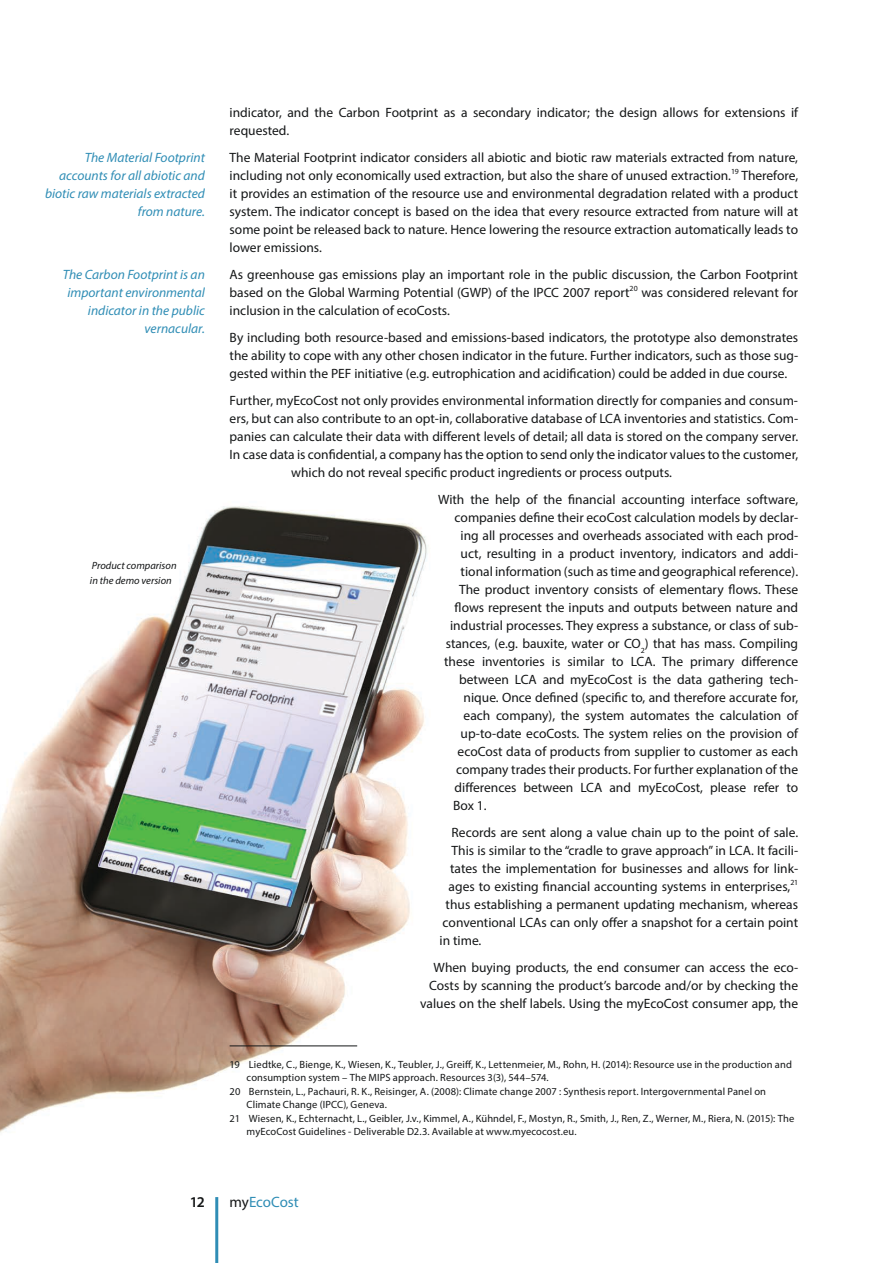
<style>
.page{position:relative;width:893px;height:1263px;background:#fff}
.page>*{position:absolute;margin:0;border:0;box-sizing:border-box;transform-origin:0 0}
.t1{font:15px "Myriad Pro";color:#2f8db5}
.t2{font:600 15px "Myriad Pro";color:#141617}
.t3{font:13.5px/18px "Myriad Pro";color:#141617;text-align:justify}
.t4{font:italic 13.5px/18px "Myriad Pro";color:#2f8db5;text-align:right}
.t5{font:10.5px "Myriad Pro";letter-spacing:.015em;color:#141617}
.t6{font:italic 10.5px/14.7px "Myriad Pro";color:#141617}
.s1{color:#141617}
</style>
<div class="page">
<img style="left:0;top:506px;width:427px;height:627px">
<hr style="left:215px;top:1197px;width:3px;height:66px;background:#2f8db5">
<hr style="left:230px;top:1045px;width:127px;height:1px;background:#141617">
<p class="t4" style="left:45px;top:148px;width:161px">The Material Footprint accounts for all abiotic and biotic raw materials extracted from nature.</p>
<p class="t4" style="left:63px;top:265px;width:144px">The Carbon Footprint is an important environmental indicator in the public vernacular.</p>
<p class="t6" style="left:90px;top:558px;width:88px">Product comparison in the demo version</p>
<p class="t3" style="left:230px;top:103px;width:570px">indicator, and the Carbon Footprint as a secondary indicator; the design allows for extensions if requested.</p>
<p class="t3" style="left:230px;top:148px;width:570px">The Material Footprint indicator considers all abiotic and biotic raw materials extracted from nature, including not only economically used extraction, but also the share of unused extraction.<sup>19</sup> Therefore, it provides an estimation of the resource use and environmental degradation related with a product system. The indicator concept is based on the idea that every resource extracted from nature will at some point be released back to nature. Hence lowering the resource extraction automatically leads to lower emissions.</p>
<p class="t3" style="left:230px;top:265px;width:570px">As greenhouse gas emissions play an important role in the public discussion, the Carbon Footprint based on the Global Warming Potential (GWP) of the IPCC 2007 report<sup>20</sup> was considered relevant for inclusion in the calculation of ecoCosts.</p>
<p class="t3" style="left:230px;top:328px;width:570px">By including both resource-based and emissions-based indicators, the prototype also demonstrates the ability to cope with any other chosen indicator in the future. Further indicators, such as those sug&shy;gested within the PEF initiative (e.g. eutrophication and acidification) could be added in due course.</p>
<p class="t3" style="left:230px;top:391px;width:570px">Further, myEcoCost not only provides environmental information directly for companies and consum-</p>
<p class="t3" style="left:230px;top:409px;width:570px">ers, but can also contribute to an opt-in, collaborative database of LCA inventories and statistics. Com-</p>
<p class="t3" style="left:230px;top:427px;width:570px">panies can calculate their data with different levels of detail; all data is stored on the company server.</p>
<p class="t3" style="left:230px;top:445px;width:570px">In case data is confidential, a company has the option to send only the indicator values to the customer,</p>
<p class="t3" style="left:291px;top:463px;width:382px">which do not reveal specific product ingredients or process outputs.</p>
<p class="t3" style="left:438px;top:490px;width:361px">With the help of the financial accounting interface software,</p>
<p class="t3" style="left:455px;top:508px;width:345px">companies define their ecoCost calculation models by declar-</p>
<p class="t3" style="left:461px;top:526px;width:339px">ing all processes and overheads associated with each prod-</p>
<p class="t3" style="left:461px;top:544px;width:339px">uct, resulting in a product inventory, indicators and addi-</p>
<p class="t3" style="left:461px;top:562px;width:339px">tional information (such as time and geographical reference).</p>
<p class="t3" style="left:459px;top:580px;width:341px">The product inventory consists of elementary flows. These</p>
<p class="t3" style="left:455px;top:598px;width:345px">flows represent the inputs and outputs between nature and</p>
<p class="t3" style="left:450px;top:616px;width:350px">industrial processes. They express a substance, or class of sub-</p>
<p class="t3" style="left:446px;top:634px;width:354px">stances, (e.g. bauxite, water or CO<sub>2</sub>) that has mass. Compiling</p>
<p class="t3" style="left:444px;top:652px;width:355px">these inventories is similar to LCA. The primary difference</p>
<p class="t3" style="left:459px;top:670px;width:341px">between LCA and myEcoCost is the data gathering tech-</p>
<p class="t3" style="left:464px;top:688px;width:336px">nique. Once defined (specific to, and therefore accurate for,</p>
<p class="t3" style="left:464px;top:706px;width:336px">each company), the system automates the calculation of</p>
<p class="t3" style="left:461px;top:724px;width:339px">up-to-date ecoCosts. The system relies on the provision of</p>
<p class="t3" style="left:458px;top:742px;width:342px">ecoCost data of products from supplier to customer as each</p>
<p class="t3" style="left:456px;top:760px;width:344px">company trades their products. For further explanation of the</p>
<p class="t3" style="left:455px;top:778px;width:345px">differences between LCA and myEcoCost, please refer to</p>
<p class="t3" style="left:453px;top:796px;width:35px">Box 1.</p>
<p class="t3" style="left:452px;top:823px;width:348px">Records are sent along a value chain up to the point of sale.</p>
<p class="t3" style="left:452px;top:841px;width:348px">This is similar to the “cradle to grave approach” in LCA. It facili-</p>
<p class="t3" style="left:450px;top:859px;width:350px">tates the implementation for businesses and allows for link-</p>
<p class="t3" style="left:449px;top:877px;width:351px">ages to existing financial accounting systems in enterprises,<sup>21</sup></p>
<p class="t3" style="left:446px;top:895px;width:354px">thus establishing a permanent updating mechanism, whereas</p>
<p class="t3" style="left:443px;top:913px;width:357px">conventional LCAs can only offer a snapshot for a certain point</p>
<p class="t3" style="left:440px;top:931px;width:43px">in time.</p>
<p class="t3" style="left:420px;top:958px;width:380px;text-align:right">When buying products, the end consumer can access the eco-<br>Costs by scanning the product’s barcode and/or by checking the values on the shelf labels. Using the myEcoCost consumer app, the</p>
<p class="t5" style="left:230px;top:1058px;width:564px">19 Liedtke, C., Bienge, K., Wiesen, K., Teubler, J., Greiff, K., Lettenmeier, M., Rohn, H. (2014): Resource use in the production and</p>
<p class="t5" style="left:247px;top:1071px;width:304px">consumption system – The MIPS approach. Resources 3(3), 544–574.</p>
<p class="t5" style="left:230px;top:1085px;width:538px">20 Bernstein, L., Pachauri, R. K., Reisinger, A. (2008): Climate change 2007 : Synthesis report. Intergovernmental Panel on</p>
<p class="t5" style="left:247px;top:1098px;width:142px">Climate Change (IPCC), Geneva.</p>
<p class="t5" style="left:230px;top:1112px;width:566px">21 Wiesen, K., Echternacht, L., Geibler, J.v., Kimmel, A., Kühndel, F., Mostyn, R., Smith, J., Ren, Z., Werner, M., Riera, N. (2015): The</p>
<p class="t5" style="left:247px;top:1125px;width:331px">myEcoCost Guidelines - Deliverable D2.3. Available at www.myecocost.eu.</p>
<p class="t2" style="left:190px;top:1193px;width:17px">12</p>
<p class="t1" style="left:230px;top:1193px;width:71px"><span class="s1">my</span>EcoCost</p>
</div>
